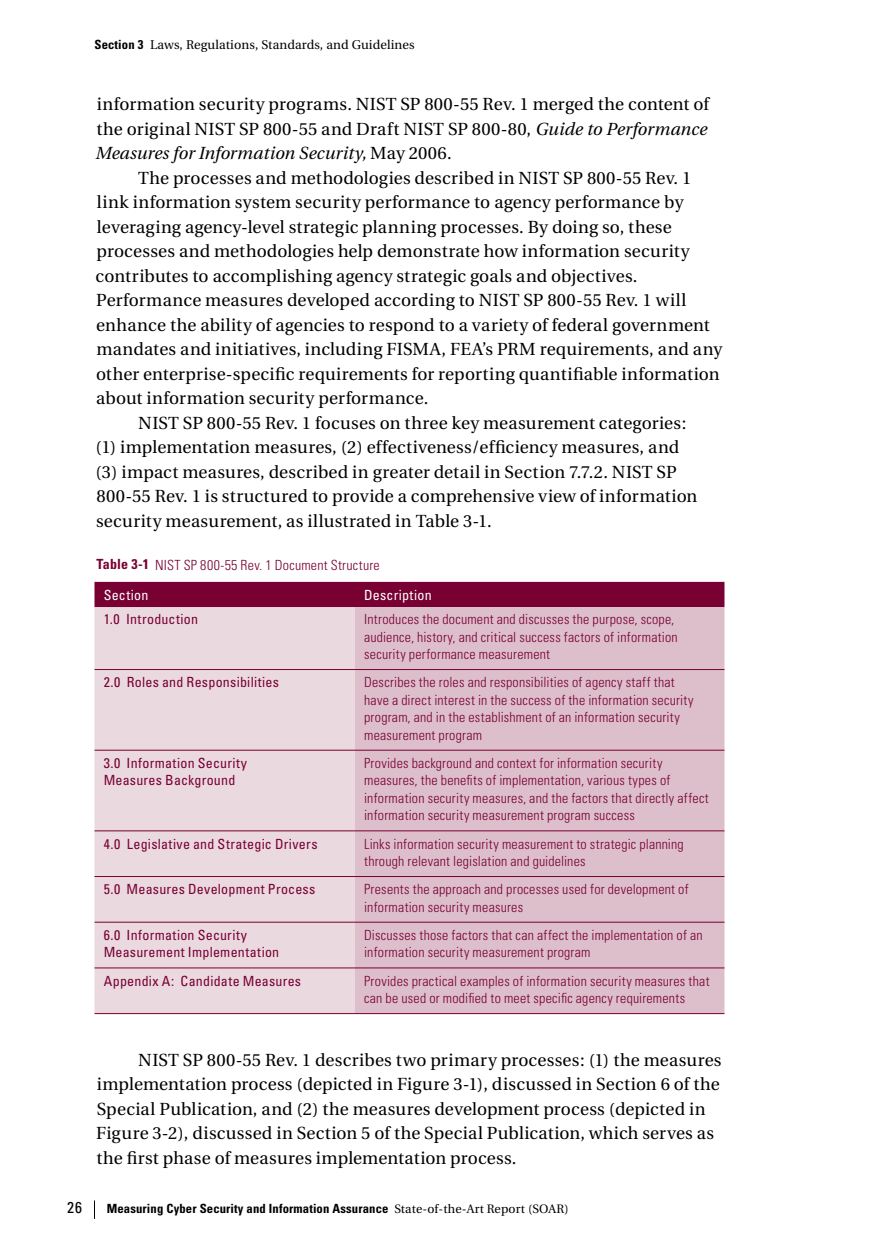
<style>
.page{position:relative;width:882px;height:1260px;background:#fff}
.page>*{position:absolute;margin:0;border:0;box-sizing:border-box;transform-origin:0 0}
.t1{font:17.5px/24.5px "Utopia";letter-spacing:.01em;color:#000}
.t2{font:condensed 15.75px "Univers";color:#000}
.t3{font:300 condensed 14px/17.5px "Univers";letter-spacing:.015em;color:#780032}
.t4{font:condensed 14px/17.5px "Univers";letter-spacing:.02em;color:#780032}
.t5{font:condensed 14px "Univers";letter-spacing:.02em;color:#fff}
.t6{font:700 condensed 12.6px "Univers";letter-spacing:.01em;color:#000}
.t7{font:12.6px "Utopia";letter-spacing:.01em;color:#000}
.s1{font-family:"Univers";font-weight:700;font-stretch:condensed}
.s2{font-style:italic}
.s3{font-weight:700}
.s4{font-weight:400;color:#fff}
.s5{font-family:"Utopia";font-weight:400;font-stretch:normal;font-size:12.25px}
</style>
<div class="page">
<svg style="left:94px;top:1200px;width:1px;height:19px"></svg>
<div style="left:94px;top:582px;width:630px;height:25px;background:#780032"></div>
<div style="left:94px;top:607px;width:261px;height:406px;background:#ebd9e0"></div>
<div style="left:355px;top:607px;width:369px;height:406px;background:#ddbfcc"></div>
<hr style="left:94px;top:669px;width:261px;height:1px;background:#780032">
<hr style="left:355px;top:669px;width:370px;height:1px;background:#780032">
<hr style="left:94px;top:750px;width:261px;height:1px;background:#780032">
<hr style="left:355px;top:750px;width:370px;height:1px;background:#780032">
<hr style="left:94px;top:831px;width:261px;height:1px;background:#780032">
<hr style="left:355px;top:831px;width:370px;height:1px;background:#780032">
<hr style="left:94px;top:876px;width:261px;height:1px;background:#780032">
<hr style="left:355px;top:876px;width:370px;height:1px;background:#780032">
<hr style="left:94px;top:922px;width:261px;height:1px;background:#780032">
<hr style="left:355px;top:922px;width:370px;height:1px;background:#780032">
<hr style="left:94px;top:968px;width:261px;height:1px;background:#780032">
<hr style="left:355px;top:968px;width:370px;height:1px;background:#780032">
<hr style="left:94px;top:1013px;width:261px;height:1px;background:#780032">
<hr style="left:355px;top:1013px;width:370px;height:1px;background:#780032">
<p class="t7" style="left:94px;top:38px;width:322px"><span class="s1">Section 3</span> Laws, Regulations, Standards, and Guidelines</p>
<p class="t1" style="left:95px;top:92px;width:616px">information security programs. NIST SP 800-55 Rev. 1 merged the content of the original NIST SP 800-55 and Draft NIST SP 800-80, <span class="s2">Guide to Performance<br>Measures for Information Security,</span> May 2006.</p>
<p class="t1" style="left:138px;top:166px;width:555px">The processes and methodologies described in NIST SP 800-55 Rev. 1</p>
<p class="t1" style="left:97px;top:190px;width:588px">link information system security performance to agency performance by</p>
<p class="t1" style="left:97px;top:215px;width:576px">leveraging agency-level strategic planning processes. By doing so, these</p>
<p class="t1" style="left:96px;top:239px;width:595px">processes and methodologies help demonstrate how information security</p>
<p class="t1" style="left:96px;top:264px;width:543px">contributes to accomplishing agency strategic goals and objectives.</p>
<p class="t1" style="left:96px;top:288px;width:591px">Performance measures developed according to NIST SP 800-55 Rev. 1 will</p>
<p class="t1" style="left:96px;top:313px;width:615px">enhance the ability of agencies to respond to a variety of federal government</p>
<p class="t1" style="left:96px;top:337px;width:628px">mandates and initiatives, including FISMA, FEA’s PRM requirements, and any</p>
<p class="t1" style="left:96px;top:362px;width:625px">other enterprise-specific requirements for reporting quantifiable information</p>
<p class="t1" style="left:96px;top:386px;width:334px">about information security performance.</p>
<p class="t1" style="left:138px;top:411px;width:550px">NIST SP 800-55 Rev. 1 focuses on three key measurement categories:</p>
<p class="t1" style="left:95px;top:435px;width:585px">(1) implementation measures, (2) effectiveness/efficiency measures, and</p>
<p class="t1" style="left:95px;top:460px;width:583px">(3) impact measures, described in greater detail in Section 7.7.2. NIST SP</p>
<p class="t1" style="left:97px;top:484px;width:602px">800-55 Rev. 1 is structured to provide a comprehensive view of information</p>
<p class="t1" style="left:96px;top:509px;width:397px">security measurement, as illustrated in Table 3-1.</p>
<p class="t3" style="left:104px;top:550px;width:278px;line-height:29.9px;text-indent:-7px"><span class="s3">Table 3-1</span> NIST SP 800-55 Rev. 1 Document Structure<br><span class="s4">Section</span></p>
<p class="t5" style="left:364px;top:586px;width:69px">Description</p>
<p class="t4" style="left:104px;top:610px;width:96px">1.0 Introduction</p>
<p class="t3" style="left:364px;top:610px;width:315px">Introduces the document and discusses the purpose, scope, audience, history, and critical success factors of information security performance measurement</p>
<p class="t4" style="left:104px;top:673px;width:177px">2.0 Roles and Responsibilities</p>
<p class="t3" style="left:364px;top:673px;width:331px">Describes the roles and responsibilities of agency staff that have a direct interest in the success of the information security program, and in the establishment of an information security measurement program</p>
<p class="t4" style="left:104px;top:754px;width:145px">3.0 Information Security<br>Measures Background</p>
<p class="t3" style="left:364px;top:754px;width:346px">Provides background and context for information security measures, the benefits of implementation, various types of information security measures, and the factors that directly affect information security measurement program success</p>
<p class="t4" style="left:104px;top:835px;width:215px">4.0 Legislative and Strategic Drivers</p>
<p class="t3" style="left:364px;top:835px;width:321px">Links information security measurement to strategic planning through relevant legislation and guidelines</p>
<p class="t4" style="left:104px;top:880px;width:213px">5.0 Measures Development Process</p>
<p class="t3" style="left:364px;top:880px;width:326px">Presents the approach and processes used for development of information security measures</p>
<p class="t4" style="left:104px;top:926px;width:177px">6.0 Information Security<br>Measurement Implementation</p>
<p class="t3" style="left:364px;top:926px;width:340px">Discusses those factors that can affect the implementation of an information security measurement program</p>
<p class="t4" style="left:104px;top:972px;width:199px">Appendix A: Candidate Measures</p>
<p class="t3" style="left:364px;top:972px;width:347px">Provides practical examples of information security measures that can be used or modified to meet specific agency requirements</p>
<p class="t1" style="left:96px;top:1048px;width:627px;text-indent:42px">NIST SP 800-55 Rev. 1 describes two primary processes: (1) the measures implementation process (depicted in Figure 3-1), discussed in Section 6 of the Special Publication, and (2) the measures development process (depicted in Figure 3-2), discussed in Section 5 of the Special Publication, which serves as the first phase of measures implementation process.</p>
<p class="t2" style="left:67px;top:1198px;width:17px">26</p>
<p class="t6" style="left:107px;top:1201px;width:463px">Measuring Cyber Security and Information Assurance <span class="s5">State-of-the-Art Report (SOAR)</span></p>
</div>
